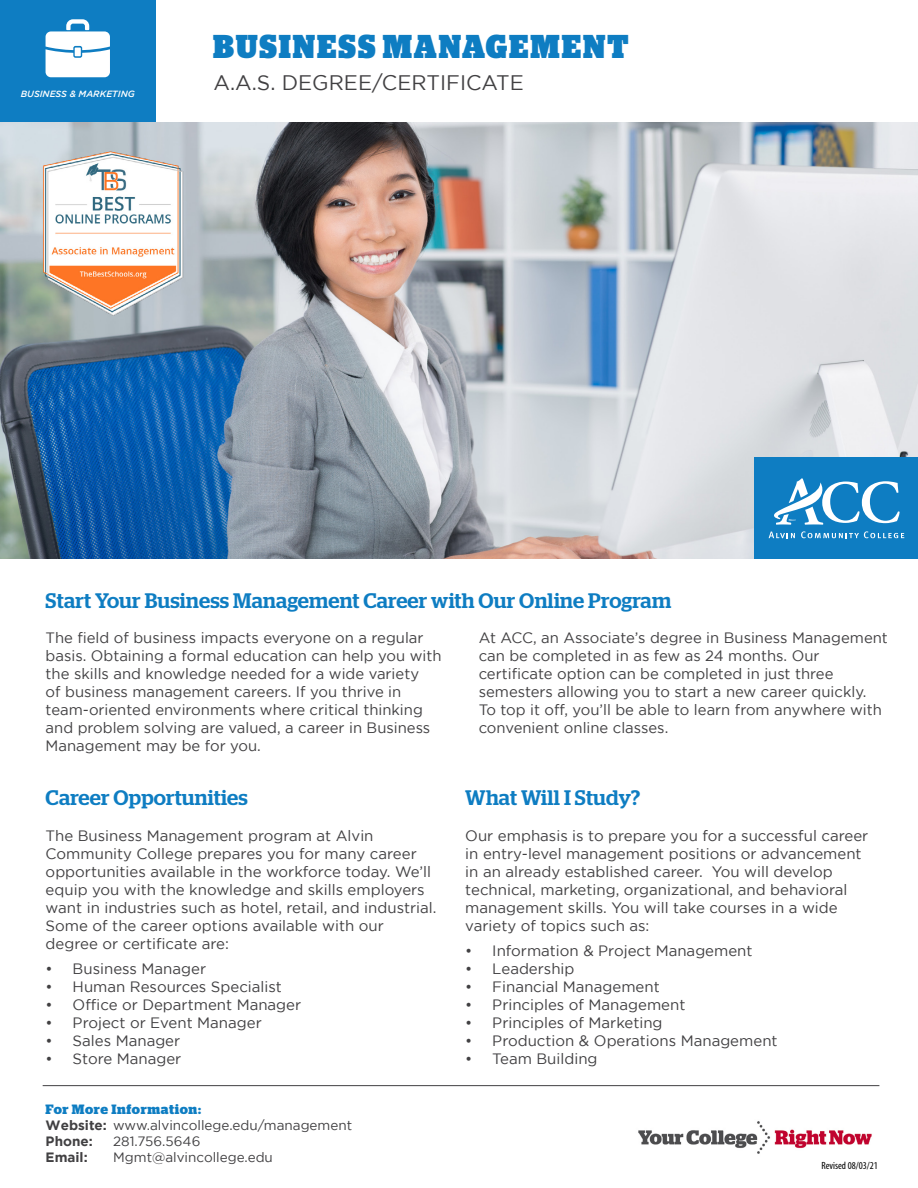
<style>
.page{position:relative;width:918px;height:1188px;background:#fff}
.page>*{position:absolute;margin:0;border:0;box-sizing:border-box;transform-origin:0 0}
.t1{font:900 33px "Stag";letter-spacing:.07em;color:#0e7dc2;scale:.91 1}
.t2{font:500 21px "Stag";letter-spacing:.01em;color:#0e7dc2}
.t3{font:21px "Gotham";color:#414042}
.t4{font:15px/18px "Gotham";color:#414042}
.t5{font:13.5px "Gotham";color:#414042}
.t6{font:700 13.5px "Stag";letter-spacing:.045em;color:#0e7dc2}
.t7{font:700 13.5px "Gotham";color:#414042}
.t8{font:condensed 10.5px "Myriad Pro";color:#000}
.t9{font:italic 500 9px "Gotham";color:#fff}
.s1{font-weight:700}
</style>
<div class="page">
<div style="left:0;top:0;width:156px;height:123px;background:#0e7dc2"></div>
<img style="left:0;top:122px;width:918px;height:437px">
<img style="left:638px;top:1121px;width:234px;height:33px">
<div style="left:755px;top:458px;width:163px;height:101px;background:#0e7dc2"></div>
<svg style="left:769px;top:532px;width:26px;height:6px"></svg>
<svg style="left:801px;top:531px;width:103px;height:7px"></svg>
<svg style="left:774px;top:478px;width:126px;height:47px"></svg>
<hr style="left:43px;top:1085px;width:836px;height:1px;background:#414042">
<svg style="left:46px;top:19px;width:64px;height:58px"></svg>
<img style="left:35px;top:151px;width:156px;height:165px">
<p class="t9" style="left:21px;top:89px;width:116px">BUSINESS &amp; MARKETING</p>
<p class="t1" style="left:213px;top:27px;width:458px">BUSINESS MANAGEMENT</p>
<p class="t3" style="left:213px;top:71px;width:312px">A.A.S. DEGREE/CERTIFICATE</p>
<p class="t2" style="left:46px;top:588px;width:627px">Start Your Business Management Career with Our Online Program</p>
<p class="t4" style="left:46px;top:629px;width:397px">The field of business impacts everyone on a regular basis. Obtaining a formal education can help you with the skills and knowledge needed for a wide variety<br>of business management careers. If you thrive in team-oriented environments where critical thinking and problem solving are valued, a career in Business Management may be for you.</p>
<p class="t4" style="left:479px;top:629px;width:411px">At ACC, an Associate’s degree in Business Management can be completed in as few as 24 months. Our certificate option can be completed in just three semesters allowing you to start a new career quickly.<br>To top it off, you’ll be able to learn from anywhere with convenient online classes.</p>
<p class="t2" style="left:46px;top:785px;width:204px">Career Opportunities</p>
<p class="t4" style="left:46px;top:826px;width:392px">The Business Management program at Alvin Community College prepares you for many career opportunities available in the workforce today. We’ll equip you with the knowledge and skills employers want in industries such as hotel, retail, and industrial.<br>Some of the career options available with our degree or certificate are:</p>
<p class="t4" style="left:46px;top:959px;width:162px">• Business Manager</p>
<p class="t4" style="left:46px;top:977px;width:238px">• Human Resources Specialist</p>
<p class="t4" style="left:46px;top:995px;width:257px">• Office or Department Manager</p>
<p class="t4" style="left:46px;top:1013px;width:218px">• Project or Event Manager</p>
<p class="t4" style="left:46px;top:1031px;width:136px">• Sales Manager</p>
<p class="t4" style="left:46px;top:1049px;width:137px">• Store Manager</p>
<p class="t6" style="left:46px;top:1101px;width:157px">For More Information:</p>
<p class="t5" style="left:46px;top:1117px;width:308px"><span class="s1">Website:</span> www.alvincollege.edu/management</p>
<p class="t7" style="left:46px;top:1133px;width:49px">Phone:</p>
<p class="t5" style="left:113px;top:1134px;width:89px">281.756.5646</p>
<p class="t7" style="left:46px;top:1150px;width:44px">Email:</p>
<p class="t5" style="left:113px;top:1150px;width:161px">Mgmt@alvincollege.edu</p>
<p class="t2" style="left:465px;top:785px;width:176px">What Will I Study?</p>
<p class="t4" style="left:465px;top:826px;width:404px">Our emphasis is to prepare you for a successful career in entry-level management positions or advancement in an already established career. You will develop technical, marketing, organizational, and behavioral management skills. You will take courses in a wide variety of topics such as:</p>
<p class="t4" style="left:465px;top:941px;width:289px">• Information &amp; Project Management</p>
<p class="t4" style="left:465px;top:959px;width:111px">• Leadership</p>
<p class="t4" style="left:465px;top:977px;width:196px">• Financial Management</p>
<p class="t4" style="left:465px;top:995px;width:222px">• Principles of Management</p>
<p class="t4" style="left:465px;top:1013px;width:199px">• Principles of Marketing</p>
<p class="t4" style="left:465px;top:1031px;width:314px">• Production &amp; Operations Management</p>
<p class="t4" style="left:465px;top:1049px;width:134px">• Team Building</p>
<p class="t8" style="left:821px;top:1159px;width:58px">Revised 08/03/21</p>
</div>
